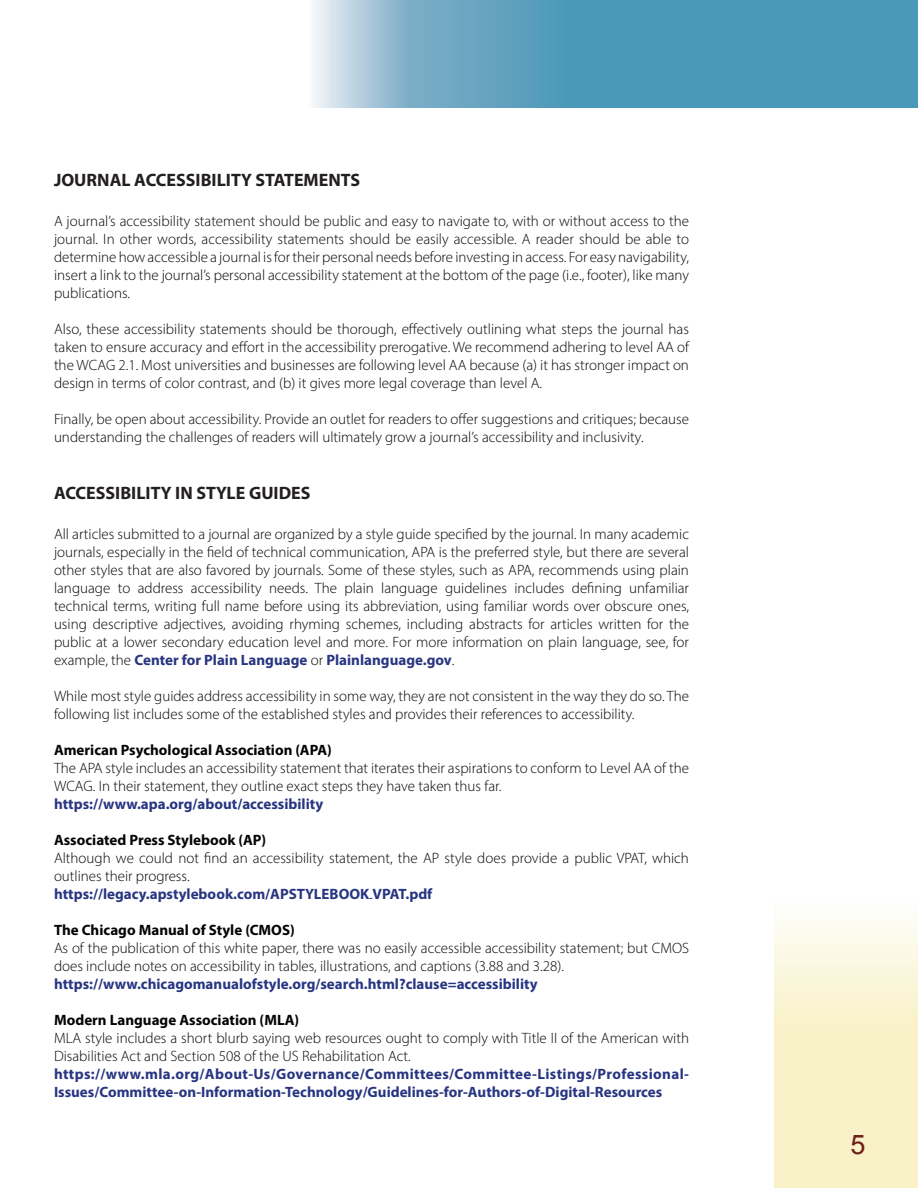
<style>
.page{position:relative;width:918px;height:1188px;background:#fff}
.page>*{position:absolute;margin:0;border:0;box-sizing:border-box;transform-origin:0 0}
.t1{font:27px "Arial";color:#6d1f18}
.Head_1{font:18px "Myriad Variable Concept";letter-spacing:.205em;color:#231f20}
.Body_Text{font:15px/18px "Myriad Variable Concept";letter-spacing:.155em;color:#040503}
.Body_Text-2{font:15px/18px "Myriad Variable Concept";letter-spacing:.125em;color:#040503}
.Body_Text-3{font:15px/18px "Myriad Variable Concept";letter-spacing:.13em;color:#040503}
.Body_Text-4{font:15px/18px "Myriad Variable Concept";letter-spacing:.2em;color:#283581}
.Body_Text-5{font:15px "Myriad Variable Concept";letter-spacing:.165em;color:#283581}
.Body_Text-6{font:15px "Myriad Variable Concept";letter-spacing:.19em;color:#040503}
.Body_Text-7{font:15px "Myriad Variable Concept";letter-spacing:.2em;color:#040503}
.Body_Text-8{font:15px "Myriad Variable Concept";letter-spacing:.215em;color:#040503}
.Body_Text-9{font:15px "Myriad Variable Concept";letter-spacing:.195em;color:#040503}
.s1{color:#283581}
</style>
<div class="page">
<svg style="left:312px;top:0;width:606px;height:108px;background:#62a4c0"></svg>
<svg style="left:775px;top:919px;width:143px;height:269px;background:#f9f3d0"></svg>
<p class="Head_1" style="left:54px;top:170px;width:304px">JOURNAL ACCESSIBILITY STATEMENTS</p>
<p class="Body_Text-2" style="left:54px;top:212px;width:636px">A journal’s accessibility statement should be public and easy to navigate to, with or without access to the journal. In other words, accessibility statements should be easily accessible. A reader should be able to determine how accessible a journal isfor their personal needsbefore investing in access. For easy navigability, insert a link to the journal’s personal accessibility statement at the bottom of the page (i.e., footer), like many publications.</p>
<p class="Body_Text" style="left:54px;top:320px;width:636px;text-align:justify">Also, these accessibility statements should be thorough, effectively outlining what steps the journal has taken to ensure accuracy and effort in the accessibility prerogative. We recommend adhering to level AA of the WCAG 2.1. Most universities and businesses are following level AA because (a) it has stronger impact on design in terms of color contrast, and (b) it gives more legal coverage than level A.</p>
<p class="Body_Text-3" style="left:54px;top:410px;width:634px">Finally, be open about accessibility. Provide an outlet for readers to offer suggestions and critiques; because understanding the challenges of readers will ultimately grow a journal’s accessibility and inclusivity.</p>
<p class="Head_1" style="left:54px;top:483px;width:255px">ACCESSIBILITY IN STYLE GUIDES</p>
<p class="Body_Text" style="left:54px;top:525px;width:636px">All articles submitted to a journal are organized by a style guide specified by the journal. In many academic journals, especially in the field of technical communication, APA is the preferred style, but there are several other styles that are also favored by journals. Some of these styles, such as APA, recommends using plain language to address accessibility needs. The plain language guidelines includes defining unfamiliar technical terms, writing full name before using its abbreviation, using familiar words over obscure ones, using descriptive adjectives, avoiding rhyming schemes, including abstracts for articles written for the public at a lower secondary education level and more. For more information on plain language, see, for example, the <span class="s1">Center for Plain Language</span> or <span class="s1">Plainlanguage.gov</span>.</p>
<p class="Body_Text-2" style="left:54px;top:687px;width:634px">While most style guides address accessibility in some way, they are not consistent in the way they do so. The following list includes some of the established styles and provides their references to accessibility.</p>
<p class="Body_Text-6" style="left:54px;top:741px;width:278px">American Psychological Association (APA)</p>
<p class="Body_Text-2" style="left:54px;top:759px;width:634px">The APA style includes an accessibility statement that iterates their aspirations to conform to Level AA of the<br>WCAG. In their statement, they outline exact steps they have taken thus far.</p>
<p class="Body_Text-4" style="left:54px;top:795px;width:268px">https://www.apa.org/about/accessibility</p>
<p class="Body_Text-9" style="left:54px;top:831px;width:213px">Associated Press Stylebook (AP)</p>
<p class="Body_Text" style="left:54px;top:849px;width:634px">Although we could not find an accessibility statement, the AP style does provide a public VPAT, which outlines their progress.</p>
<p class="Body_Text-4" style="left:54px;top:885px;width:378px">https://legacy.apstylebook.com/APSTYLEBOOK-VPAT.pdf</p>
<p class="Body_Text-8" style="left:54px;top:921px;width:241px">The Chicago Manualof Style (CMOS)</p>
<p class="Body_Text-3" style="left:54px;top:939px;width:635px">As of the publication of this white paper, there was no easily accessible accessibility statement; but CMOS does include notes on accessibility in tables, illustrations, and captions (3.88 and 3.28).</p>
<p class="Body_Text-5" style="left:54px;top:975px;width:482px">https://www.chicagom anualofstyle.org/search.htm l?clause=accessibility</p>
<p class="Body_Text-7" style="left:54px;top:1011px;width:246px">Modern Language Association (MLA)</p>
<p class="Body_Text-3" style="left:54px;top:1029px;width:634px">MLA style includes a short blurb saying web resources ought to comply with Title II of the American with<br>Disabilities Act and Section 508 of the US Rehabilitation Act.</p>
<p class="Body_Text-4" style="left:54px;top:1065px;width:634px">https://www.mla.org/About-Us/Governance/Committees/Committee-Listings/Professional-<br>Issues/Committee-on-Information-Technology/Guidelines-for-Authors-of-Digital-Resources</p>
<p class="t1" style="left:850px;top:1127px;width:17px">5</p>
</div>
